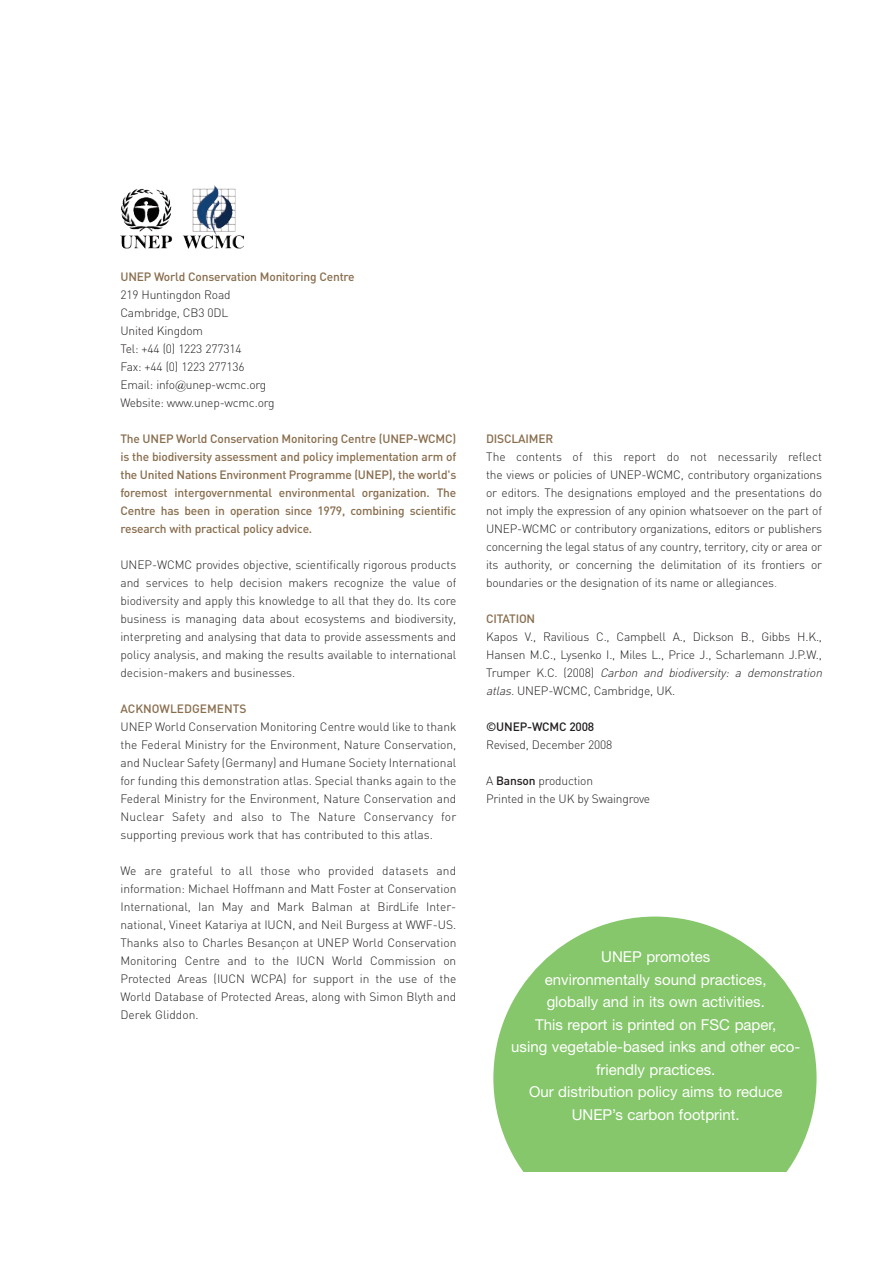
<style>
.page{position:relative;width:893px;height:1263px;background:#fff}
.page>*{position:absolute;margin:0;border:0;box-sizing:border-box;transform-origin:0 0}
.t1{font:15px/22.5px "Helvetica Neue";color:#fff;text-align:center}
.t2{font:300 12px/18px "DIN";letter-spacing:-.015em;color:#231f20;text-align:justify}
.t3{font:500 12px/18px "DIN";letter-spacing:-.015em;color:#886d4d;text-align:justify}
.t4{font:500 12px "DIN";letter-spacing:-.015em;color:#231f20}
.s1{font-family:"Times New Roman";font-weight:400}
.s2{color:#886d4d}
.s3{font-style:italic}
.s4{font-weight:500}
</style>
<div class="page">
<img style="left:215px;top:232px;width:29px;height:16px">
<div style="left:493px;top:916px;width:323px;height:324px;background:#85c76a;border-radius:50%"></div>
<div style="left:493px;top:1172px;width:335px;height:91px;background:#fff"></div>
<p class="t3" style="left:120px;top:268px;width:236px">UNEP World Conservation Monitoring Centre</p>
<p class="t2" style="left:120px;top:286px;width:156px;text-align:left">219 Huntingdon Road<br>Cambridge, CB3 0DL<br>United Kingdom<br>Tel: +44 (0) 1223 277314<br>Fax: +44 (0) 1223 277136<br>Email: info<span class="s1">@</span>unep-wcmc.org<br>Website: www.unep-wcmc.org</p>
<p class="t3" style="left:120px;top:430px;width:337px">The UNEP World Conservation Monitoring Centre (UNEP-WCMC) is the biodiversity assessment and policy implementation arm of the United Nations Environment Programme (UNEP), the world's foremost intergovernmental environmental organization. The Centre has been in operation since 1979, combining scientific research with practical policy advice.</p>
<p class="t2" style="left:120px;top:556px;width:337px">UNEP-WCMC provides objective, scientifically rigorous products and services to help decision makers recognize the value of biodiversity and apply this knowledge to all that they do. Its core business is managing data about ecosystems and biodiversity, interpreting and analysing that data to provide assessments and policy analysis, and making the results available to international decision-makers and businesses.</p>
<p class="t3" style="left:120px;top:700px;width:128px">ACKNOWLEDGEMENTS</p>
<p class="t2" style="left:120px;top:718px;width:337px">UNEP World Conservation Monitoring Centre would like to thank the Federal Ministry for the Environment, Nature Conservation, and Nuclear Safety (Germany) and Humane Society International for funding this demonstration atlas. Special thanks again to the Federal Ministry for the Environment, Nature Conservation and Nuclear Safety and also to The Nature Conservancy for supporting previous work that has contributed to this atlas.</p>
<p class="t2" style="left:120px;top:862px;width:337px">We are grateful to all those who provided datasets and information: Michael Hoffmann and Matt Foster at Conservation International, Ian May and Mark Balman at BirdLife Inter&shy;national, Vineet Katariya at IUCN, and Neil Burgess at WWF-US.<br>Thanks also to Charles Besançon at UNEP World Conservation Monitoring Centre and to the IUCN World Commission on Protected Areas (IUCN WCPA) for support in the use of the World Database of Protected Areas, along with Simon Blyth and Derek Gliddon.</p>
<p class="t3" style="left:486px;top:430px;width:69px">DISCLAIMER</p>
<p class="t2" style="left:486px;top:448px;width:337px">The contents of this report do not necessarily reflect the views or policies of UNEP-WCMC, contributory organizations or editors. The designations employed and the presentations do not imply the expression of any opinion whatsoever on the part of UNEP-WCMC or contributory organizations, editors or publishers concerning the legal status of any country, territory, city or area or its authority, or concerning the delimitation of its frontiers or boundaries or the designation of its name or allegiances<span class="s2">.</span></p>
<p class="t3" style="left:486px;top:610px;width:51px">CITATION</p>
<p class="t2" style="left:486px;top:628px;width:340px;text-align:left">Kapos V., Ravilious C., Campbell A., Dickson B., Gibbs H.K., Hansen M.C., Lysenko I., Miles L., Price J., Scharlemann J.P.W., Tr u m p e r K . C . ( 2 0 0 8 ) <span class="s3">Carbon and biodiversity: a demonstration atlas.</span>UNEP-WCMC, Cambridge, UK.</p>
<p class="t4" style="left:486px;top:720px;width:110px">©UNEP-WCMC 2008</p>
<p class="t2" style="left:486px;top:736px;width:128px">Revised, December 2008</p>
<p class="t2" style="left:486px;top:772px;width:166px">A <span class="s4">Banson</span> production<br>Printed in the UK by Swaingrove</p>
<p class="t1" style="left:511px;top:947px;width:291px">UNEP promotes<br>environmentally sound practices,<br>globally and in its own activities.<br>This report is printed on FSC paper,<br>using vegetable-based inks and other eco&shy;friendly practices.<br>Our distribution policy aims to reduce<br>UNEP’s carbon footprint.</p>
</div>
